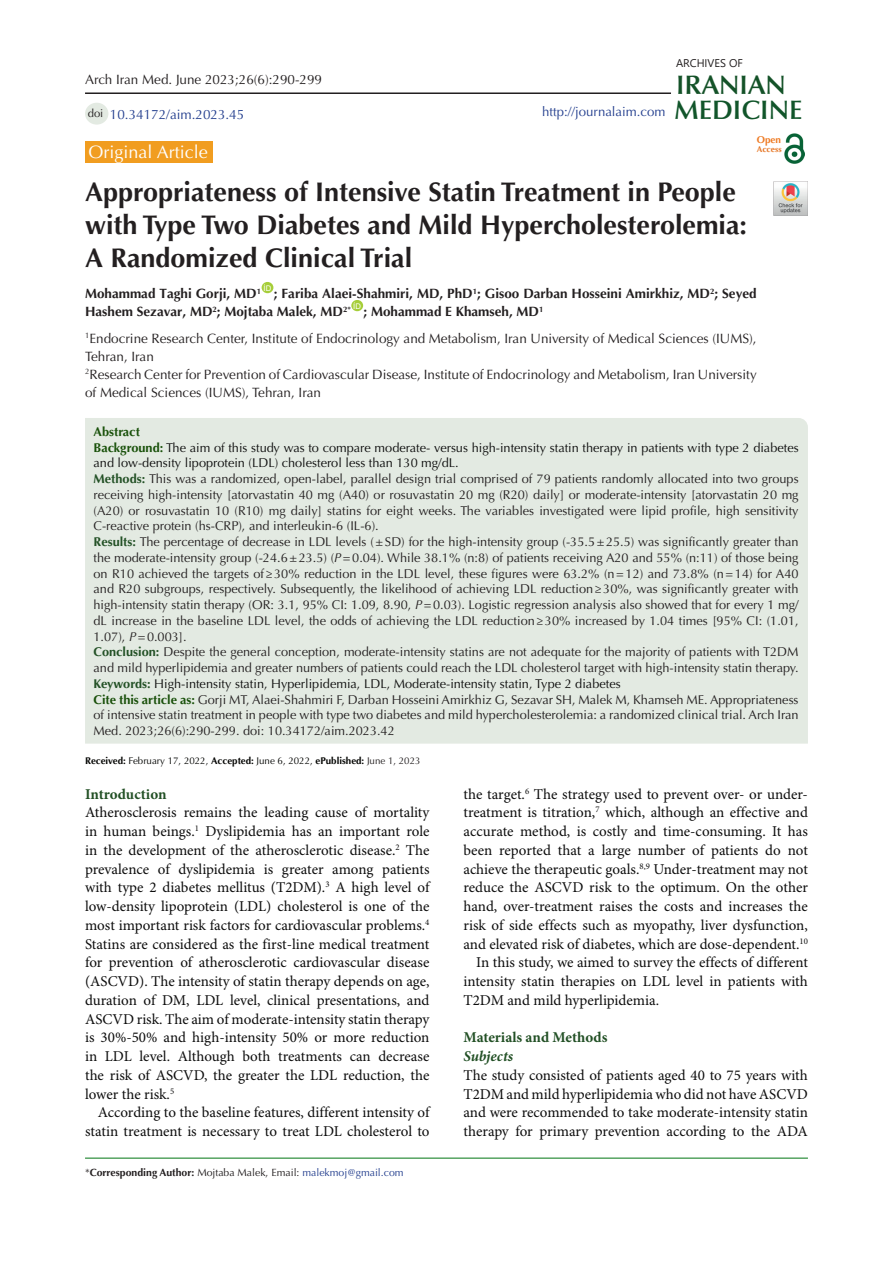
<style>
.page{position:relative;width:893px;height:1263px;background:#fff}
.page>*{position:absolute;margin:0;border:0;box-sizing:border-box;transform-origin:0 0}
.t1{font:700 27px/33px "Optima LT Std";color:#231f20}
.t2{font:600 26.85px "Optima LT Std";color:#11552a}
.t3{font:600 26.85px "Optima LT Std";color:#145228}
.t4{font:18px "Optima LT Std";color:#fff}
.t5{font:15px/18.8px "Minion Pro";color:#0d0d0d;text-align:justify}
.t6{font:700 15px "Minion Pro";color:#225025}
.t7{font:italic 700 15px "Minion Pro";letter-spacing:-.005em;color:#225025}
.t8{font:13.5px/18px "Optima LT Std";color:#231f20}
.t9{font:700 13.5px/18px "Optima LT Std";color:#231f20}
.t10{font:13.5px "Optima LT Std";color:#25408f}
.t11{font:13.2px "Optima LT Std";color:#25408f}
.t12{font:12.75px/15.8px "Optima LT Std";color:#231f20;text-align:justify}
.t13{font:12.75px/15.8px "Optima LT Std";color:#0d0d0d}
.t14{font:700 12.75px "Optima LT Std";color:#19510a}
.t15{font:11.25px "Optima LT Std";color:#231f20}
.t16{font:11.1px "Segoe UI";color:#231f20}
.t17{font:10.5px "Optima LT Std";color:#231f20}
.t18{font:700 9.9px "Optima LT Std";color:#ee7a23}
.t19{font:700 9.75px "Optima LT Std";color:#040503}
.t20{font:700 8.4px "Optima LT Std";color:#e67625}
.t21{font:7.8px "Arial";color:#fff}
.s1{font-weight:700;color:#19510a}
.s2{font-weight:700;color:#235126}
.s3{font-style:italic}
.s4{font-weight:700;color:#19500a}
.s5{font-weight:400}
.s6{font-weight:400;color:#231f20}
.s7{font-weight:700}
.s8{color:#25408f}
</style>
<div class="page">
<hr style="left:85px;top:1158px;width:723px;height:1px;background:#007513">
<div style="left:85px;top:141px;width:128px;height:22px;background:#f19d20"></div>
<div style="left:262px;top:282px;width:11px;height:11px;background:#a6ce39;border-radius:50%"></div>
<div style="left:351px;top:300px;width:12px;height:11px;background:#a6ce39;border-radius:50%"></div>
<div style="left:85px;top:418px;width:723px;height:326px;background:#e3eae2"></div>
<div style="left:85px;top:103px;width:23px;height:22px;background:#e3eae2;border-radius:50%"></div>
<hr style="left:85px;top:92px;width:586px;height:2px;background:#231f20">
<img style="left:785px;top:133px;width:19px;height:31px">
<img style="left:774px;top:182px;width:34px;height:34px">
<p class="t8" style="left:85px;top:71px;width:239px">Arch Iran Med. June 2023;26(6):290-299</p>
<p class="t15" style="left:88px;top:106px;width:17px">doi</p>
<p class="t10" style="left:110px;top:106px;width:136px">10.34172/aim.2023.45</p>
<p class="t11" style="left:542px;top:104px;width:125px">http://journalaim.com</p>
<p class="t16" style="left:676px;top:52px;width:68px">ARCHIVES OF</p>
<p class="t3" style="left:676px;top:69px;width:111px">IRANIAN</p>
<p class="t2" style="left:674px;top:94px;width:130px">MEDICINE</p>
<p class="t18" style="left:757px;top:134px;width:26px">Open</p>
<p class="t20" style="left:757px;top:144px;width:26px">Access</p>
<p class="t4" style="left:89px;top:141px;width:121px">Original Article</p>
<p class="t1" style="left:85px;top:176px;width:663px">Appropriateness of Intensive Statin Treatment in People with Type Two Diabetes and Mild Hypercholesterolemia:<br>A Randomized Clinical Trial</p>
<p class="t9" style="left:85px;top:285px;width:178px">Mohammad Taghi Gorji, MD<sup>1</sup></p>
<p class="t21" style="left:264px;top:283px;width:9px">ID</p>
<p class="t9" style="left:85px;top:285px;width:673px;text-indent:189px">; Fariba Alaei-Shahmiri, MD, PhD<sup>1</sup>; Gisoo Darban Hosseini Amirkhiz, MD<sup>2</sup>; Seyed<br>Hashem Sezavar, MD<sup>2</sup>; Mojtaba Malek, MD<sup>2*</sup></p>
<p class="t21" style="left:353px;top:301px;width:9px">ID</p>
<p class="t9" style="left:363px;top:303px;width:181px">; Mohammad E Khamseh, MD<sup>1</sup></p>
<p class="t8" style="left:85px;top:329px;width:673px"><sup>1</sup>Endocrine Research Center, Institute of Endocrinology and Metabolism, Iran University of Medical Sciences (IUMS),<br>Tehran, Iran</p>
<p class="t8" style="left:85px;top:365px;width:673px"><sup>2</sup>Research Center for Prevention of Cardiovascular Disease, Institute of Endocrinology and Metabolism, Iran University of Medical Sciences (IUMS), Tehran, Iran</p>
<p class="t14" style="left:94px;top:424px;width:48px">Abstract</p>
<p class="t13" style="left:94px;top:440px;width:707px"><span class="s1">Background:</span> The aim of this study was to compare moderate- versus high-intensity statin therapy in patients with type 2 diabetes and low-density lipoprotein (LDL) cholesterol less than 130 mg/dL.</p>
<p class="t12" style="left:94px;top:471px;width:707px"><span class="s2">Methods:</span> This was a randomized, open-label, parallel design trial comprised of 79 patients randomly allocated into two groups receiving high-intensity [atorvastatin 40 mg (A40) or rosuvastatin 20 mg (R20) daily] or moderate-intensity [atorvastatin 20 mg (A20) or rosuvastatin 10 (R10) mg daily] statins for eight weeks. The variables investigated were lipid profile, high sensitivity C-reactive protein (hs-CRP), and interleukin-6 (IL-6).</p>
<p class="t12" style="left:94px;top:534px;width:707px"><span class="s2">Results:</span> The percentage of decrease in LDL levels (±SD) for the high-intensity group (-35.5±25.5) was significantly greater than the moderate-intensity group (-24.6±23.5) (<span class="s3">P</span>=0.04). While 38.1% (n:8) of patients receiving A20 and 55% (n:11) of those being on R10 achieved the targets of≥30% reduction in the LDL level, these figures were 63.2% (n=12) and 73.8% (n=14) for A40 and R20 subgroups, respectively. Subsequently, the likelihood of achieving LDL reduction≥30%, was significantly greater with high-intensity statin therapy (OR: 3.1, 95% CI: 1.09, 8.90, <span class="s3">P</span>=0.03). Logistic regression analysis also showed that for every 1 mg/ dL increase in the baseline LDL level, the odds of achieving the LDL reduction≥30% increased by 1.04 times [95% CI: (1.01, 1.07), <span class="s3">P</span>=0.003].</p>
<p class="t12" style="left:94px;top:644px;width:707px"><span class="s2">Conclusion:</span> Despite the general conception, moderate-intensity statins are not adequate for the majority of patients with T2DM and mild hyperlipidemia and greater numbers of patients could reach the LDL cholesterol target with high-intensity statin therapy.</p>
<p class="t13" style="left:94px;top:676px;width:529px"><span class="s2">Keywords:</span> High-intensity statin, Hyperlipidemia, LDL, Moderate-intensity statin, Type 2 diabetes</p>
<p class="t12" style="left:94px;top:692px;width:707px"><span class="s4">Cite this article as:</span> Gorji MT, Alaei-Shahmiri F, Darban Hosseini Amirkhiz G, Sezavar SH, Malek M, Khamseh ME. Appropriateness of intensive statin treatment in people with type two diabetes and mild hypercholesterolemia: a randomized clinical trial. Arch Iran Med. 2023;26(6):290-299. doi: 10.34172/aim.2023.42</p>
<p class="t19" style="left:85px;top:755px;width:337px">Received: <span class="s5">February 17, 2022,</span> Accepted: <span class="s5">June 6, 2022,</span> ePublished: <span class="s6">June 1, 2023</span></p>
<p class="t6" style="left:85px;top:783px;width:83px">Introduction</p>
<p class="t5" style="left:85px;top:804px;width:346px">Atherosclerosis remains the leading cause of mortality in human beings.<sup>1</sup> Dyslipidemia has an important role in the development of the atherosclerotic disease.<sup>2</sup> The prevalence of dyslipidemia is greater among patients with type 2 diabetes mellitus (T2DM).<sup>3</sup> A high level of low-density lipoprotein (LDL) cholesterol is one of the most important risk factors for cardiovascular problems.<sup>4<br></sup>Statins are considered as the first-line medical treatment for prevention of atherosclerotic cardiovascular disease (ASCVD). The intensity of statin therapy depends on age, duration of DM, LDL level, clinical presentations, and ASCVD risk. The aim of moderate-intensity statin therapy is 30%-50% and high-intensity 50% or more reduction in LDL level. Although both treatments can decrease the risk of ASCVD, the greater the LDL reduction, the lower the risk.<sup>5</sup></p>
<p class="t5" style="left:85px;top:1104px;width:346px;text-align:right">According to the baseline features, different intensity of statin treatment is necessary to treat LDL cholesterol to</p>
<p class="t17" style="left:85px;top:1166px;width:320px">*<span class="s7">Corresponding Author:</span> Mojtaba Malek, Email: <span class="s8">malekmoj@gmail.com</span></p>
<p class="t5" style="left:463px;top:785px;width:346px">the target.<sup>6</sup> The strategy used to prevent over- or under&shy;treatment is titration,<sup>7</sup> which, although an effective and accurate method, is costly and time-consuming. It has been reported that a large number of patients do not achieve the therapeutic goals.<sup>8,9</sup> Under-treatment may not reduce the ASCVD risk to the optimum. On the other hand, over-treatment raises the costs and increases the risk of side effects such as myopathy, liver dysfunction, and elevated risk of diabetes, which are dose-dependent.<sup>10</sup></p>
<p class="t5" style="left:463px;top:954px;width:346px;text-indent:13px">In this study, we aimed to survey the effects of different intensity statin therapies on LDL level in patients with T2DM and mild hyperlipidemia.</p>
<p class="t6" style="left:463px;top:1027px;width:145px">Materials and Methods</p>
<p class="t7" style="left:463px;top:1046px;width:51px">Subjects</p>
<p class="t5" style="left:463px;top:1066px;width:346px">The study consisted of patients aged 40 to 75 years with T2DM and mild hyperlipidemia who did not have ASCVD and were recommended to take moderate-intensity statin therapy for primary prevention according to the ADA</p>
</div>
